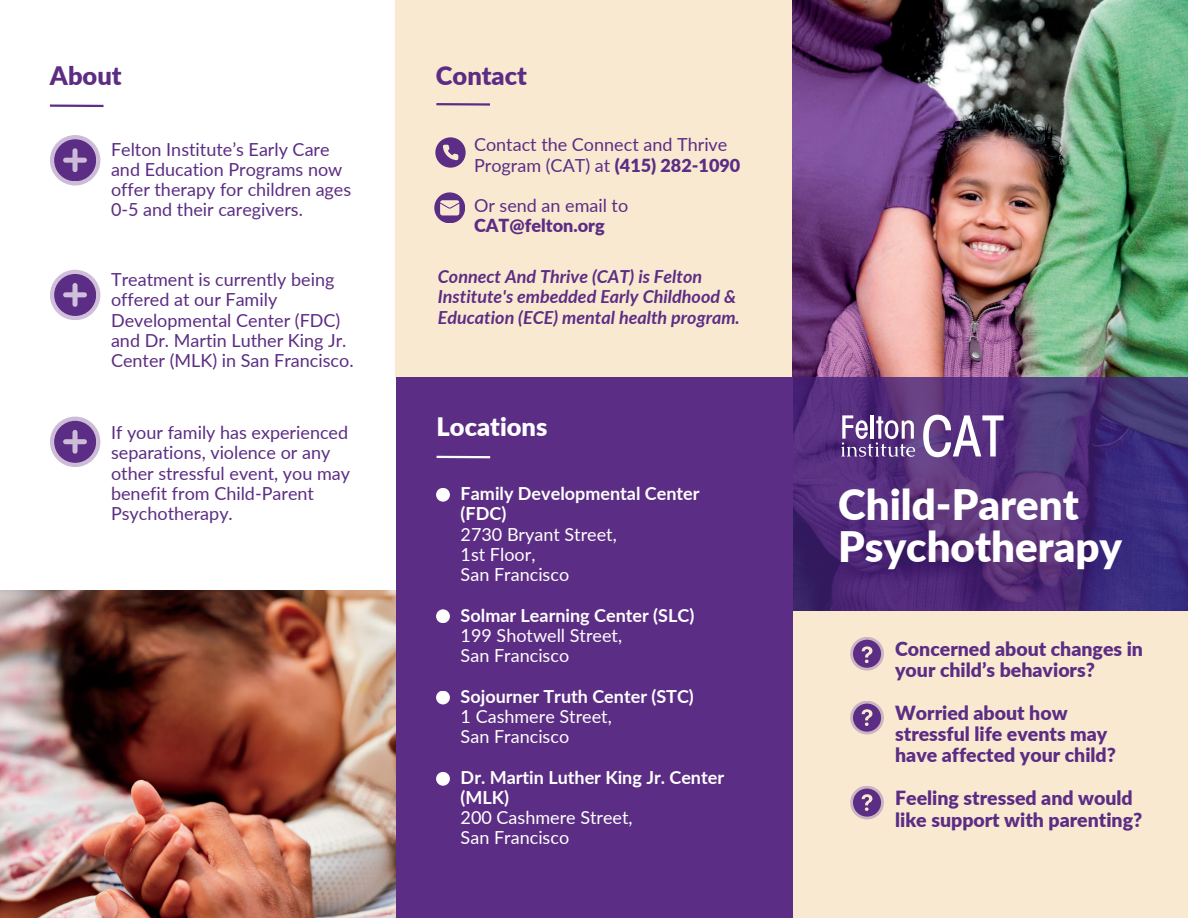
<style>
.page{position:relative;width:1188px;height:918px;background:#fff}
.page>*{position:absolute;margin:0;border:0;box-sizing:border-box;transform-origin:0 0}
.t1{font:900 42px/41.7px "Lato";color:#fff}
.t2{font:900 25.5px "Lato";color:#5c2d84}
.t3{font:900 25.5px "Lato";color:#fff}
.t4{font:900 19.5px/21.3px "Lato";color:#5c2d84}
.t5{font:18px/20.2px "Lato";color:#5c2d84}
.t6{font:18px "Lato";color:#fff}
.t7{font:700 18px/20.2px "Lato";color:#fff}
.t8{font:italic 700 18px/20.2px "Lato";color:#5c2d84}
.s1{font-weight:900}
</style>
<div class="page">
<img style="left:792px;top:0;width:396px;height:377px">
<svg style="left:792px;top:377px;width:396px;height:235px;background:#4d2e79"></svg>
<div style="left:395px;top:0;width:397px;height:377px;background:#f9e9d1"></div>
<hr style="left:436px;top:103px;width:54px;height:3px;background:#5c2d84">
<div style="left:760px;top:612px;width:428px;height:306px;background:#f9e9d1"></div>
<div style="left:50px;top:417px;width:50px;height:50px;background:#ccbcd7;border-radius:50%"></div>
<div style="left:50px;top:270px;width:50px;height:50px;background:#d0bfda;border-radius:50%"></div>
<div style="left:50px;top:135px;width:50px;height:51px;background:#ccbcd7;border-radius:50%"></div>
<svg style="left:850px;top:786px;width:34px;height:33px"></svg>
<div style="left:853px;top:789px;width:28px;height:28px;background:#5c2d84;border-radius:50%"></div>
<svg style="left:850px;top:701px;width:34px;height:34px"></svg>
<div style="left:853px;top:704px;width:28px;height:28px;background:#5c2d84;border-radius:50%"></div>
<svg style="left:850px;top:637px;width:34px;height:34px"></svg>
<div style="left:853px;top:640px;width:28px;height:28px;background:#5c2d84;border-radius:50%"></div>
<svg style="left:862px;top:794px;width:10px;height:17px"></svg>
<svg style="left:862px;top:709px;width:10px;height:17px"></svg>
<svg style="left:862px;top:646px;width:10px;height:17px"></svg>
<svg style="left:54px;top:421px;width:42px;height:41px"></svg>
<svg style="left:54px;top:274px;width:42px;height:42px"></svg>
<svg style="left:54px;top:139px;width:42px;height:42px"></svg>
<div style="left:396px;top:377px;width:396px;height:541px;background:#5c2d84"></div>
<hr style="left:437px;top:456px;width:53px;height:2px;background:#fff">
<div style="left:436px;top:488px;width:14px;height:14px;background:#fff;border-radius:50%"></div>
<div style="left:436px;top:609px;width:14px;height:14px;background:#fff;border-radius:50%"></div>
<div style="left:436px;top:691px;width:14px;height:13px;background:#fff;border-radius:50%"></div>
<div style="left:436px;top:772px;width:14px;height:14px;background:#fff;border-radius:50%"></div>
<svg style="left:923px;top:415px;width:81px;height:42px"></svg>
<svg style="left:841px;top:415px;width:74px;height:42px"></svg>
<svg style="left:435px;top:137px;width:31px;height:31px"></svg>
<svg style="left:434px;top:192px;width:31px;height:31px"></svg>
<img style="left:0;top:590px;width:396px;height:328px">
<hr style="left:50px;top:104px;width:54px;height:3px;background:#5c2d84">
<p class="t2" style="left:50px;top:60px;width:73px">About</p>
<p class="t5" style="left:111px;top:138px;width:242px">Felton Institute’s Early Care and Education Programs now offer therapy for children ages<br>0-5 and their caregivers.</p>
<p class="t5" style="left:111px;top:269px;width:244px">Treatment is currently being offered at our Family<br>Developmental Center (FDC) and Dr. Martin Luther King Jr.<br>Center (MLK) in San Francisco.</p>
<h3 class="t5" style="left:111px;top:422px;width:241px">If your family has experienced separations, violence or any other stressful event, you may benefit from Child-Parent<br>Psychotherapy.</h3>
<h2 class="t2" style="left:436px;top:60px;width:93px">Contact</h2>
<p class="t5" style="left:474px;top:134px;width:268px">Contact the Connect and Thrive<br>Program (CAT) at <span class="s1">(415) 282-1090</span></p>
<p class="t5" style="left:474px;top:195px;width:156px">Or send an email to<br><span class="s1">CAT@felton.org</span></p>
<p class="t8" style="left:438px;top:266px;width:304px">Connect And Thrive (CAT) is Felton<br>Institute's embedded Early Childhood &amp;<br>Education (ECE) mental health program.</p>
<p class="t3" style="left:437px;top:411px;width:112px">Locations</p>
<p class="t7" style="left:461px;top:483px;width:240px">Family Developmental Center (FDC)</p>
<h2 class="t6" style="left:461px;top:523px;width:158px">2730 Bryant Street,</h2>
<p class="t6" style="left:461px;top:543px;width:76px">1st Floor,</p>
<p class="t6" style="left:461px;top:563px;width:110px">San Francisco</p>
<p class="t7" style="left:461px;top:604px;width:235px">Solmar Learning Center (SLC)</p>
<p class="t6" style="left:461px;top:624px;width:163px">199 Shotwell Street,</p>
<p class="t6" style="left:461px;top:644px;width:110px">San Francisco</p>
<p class="t7" style="left:461px;top:685px;width:235px">Sojourner Truth Center (STC)</p>
<p class="t6" style="left:461px;top:705px;width:153px">1 Cashmere Street,</p>
<p class="t6" style="left:461px;top:725px;width:110px">San Francisco</p>
<p class="t7" style="left:461px;top:766px;width:265px">Dr. Martin Luther King Jr. Center (MLK)</p>
<p class="t6" style="left:461px;top:806px;width:174px">200 Cashmere Street,</p>
<p class="t6" style="left:461px;top:827px;width:110px">San Francisco</p>
<p class="t1" style="left:838px;top:483px;width:285px">Child-Parent<br>Psychotherapy</p>
<h2 class="t4" style="left:895px;top:637px;width:249px">Concerned about changes in your child’s behaviors?</h2>
<p class="t4" style="left:895px;top:701px;width:222px">Worried about how stressful life events may have affected your child?</p>
<p class="t4" style="left:895px;top:787px;width:249px">Feeling stressed and would like support with parenting?</p>
</div>
